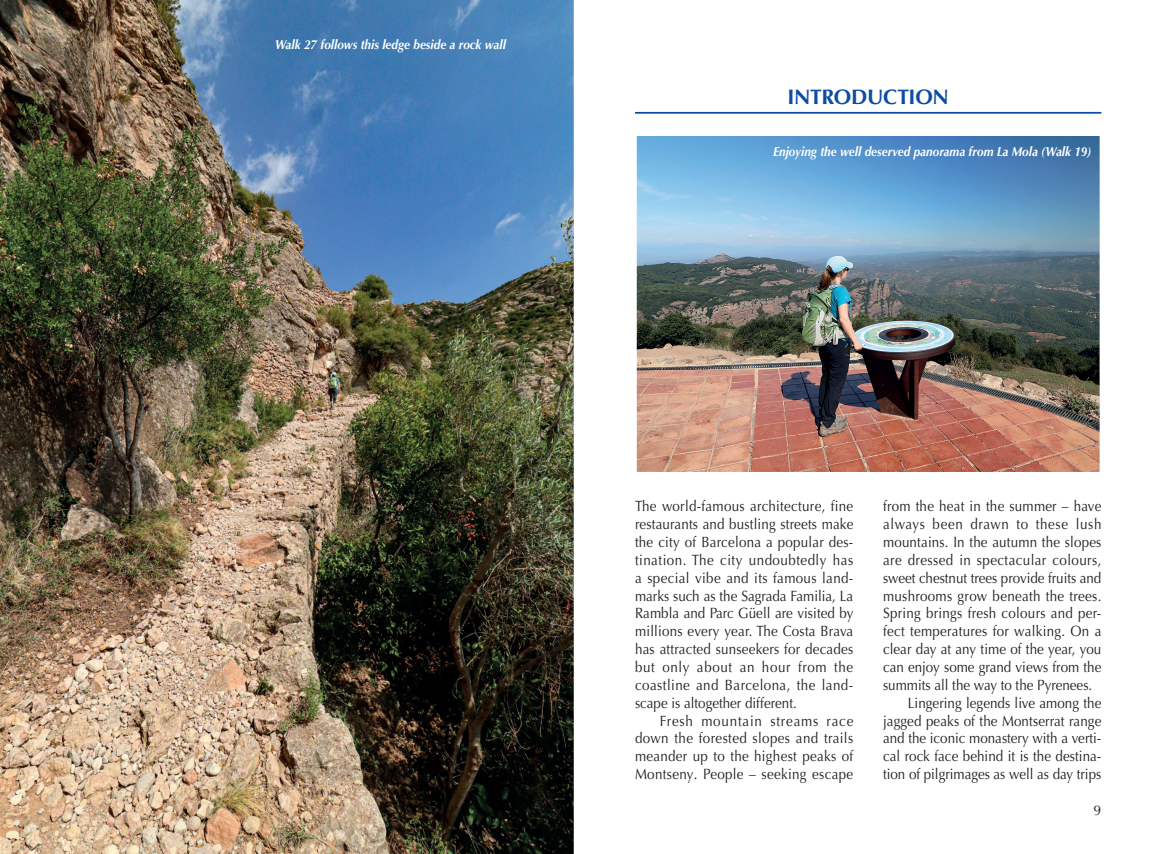
<style>
.page{position:relative;width:1151px;height:854px;background:#fff}
.page>*{position:absolute;margin:0;border:0;box-sizing:border-box;transform-origin:0 0}
.t1{font:700 21px "Optima LT Pro";letter-spacing:-.015em;color:#0d4da1}
.t2{font:14.88px/17.8px "Optima LT Pro";letter-spacing:.01em;color:#231f20;text-align:justify;scale:.9 1}
.t3{font:14.88px "Optima LT Pro";letter-spacing:.03em;color:#231f20;scale:.9 1}
.t4{font:14.88px "Optima LT Pro";letter-spacing:.05em;color:#231f20;scale:.9 1}
.t5{font:14px "Optima LT Pro";color:#231f20}
.t6{font:italic 700 13.12px "Optima LT Pro";color:#fff;scale:.9 1}
</style>
<div class="page">
<img style="left:0;top:0;width:574px;height:853px">
<hr style="left:635px;top:112px;width:466px;height:2px;background:#0d4da1">
<img style="left:636px;top:136px;width:464px;height:336px">
<p class="t6" style="left:275px;top:37px;width:258px">Walk 27 follows this ledge beside a rock wall</p>
<h1 class="t1" style="left:787px;top:84px;width:163px">INTRODUCTION</h1>
<p class="t6" style="left:773px;top:143px;width:355px">Enjoying the well deserved panorama from La Mola (Walk 19)</p>
<p class="t2" style="left:635px;top:497px;width:244px">The world-famous architecture, fine restaurants and bustling streets make the city of Barcelona a popular des&shy;tination. The city undoubtedly has a special vibe and its famous land&shy;marks such as the Sagrada Familia, La Rambla and Parc Güell are visited by millions every year. The Costa Brava has attracted sunseekers for decades but only about an hour from the coastline and Barcelona, the land&shy;scape is altogether different.</p>
<p class="t2" style="left:635px;top:711px;width:244px;text-indent:25px">Fresh mountain streams race down the forested slopes and trails meander up to the highest peaks of Montseny. People – seeking escape</p>
<p class="t2" style="left:883px;top:497px;width:244px">from the heat in the summer – have</p>
<p class="t4" style="left:883px;top:514px;width:244px">always been drawn to these lush</p>
<p class="t2" style="left:883px;top:533px;width:244px">mountains. In the autumn the slopes</p>
<p class="t3" style="left:883px;top:550px;width:244px">are dressed in spectacular colours,</p>
<p class="t2" style="left:883px;top:568px;width:244px">sweet chestnut trees provide fruits and</p>
<p class="t2" style="left:883px;top:586px;width:244px">mushrooms grow beneath the trees.</p>
<p class="t2" style="left:883px;top:604px;width:244px">Spring brings fresh colours and per-</p>
<p class="t2" style="left:883px;top:622px;width:244px">fect temperatures for walking. On a</p>
<p class="t2" style="left:883px;top:640px;width:244px">clear day at any time of the year, you</p>
<p class="t2" style="left:883px;top:658px;width:244px">can enjoy some grand views from the</p>
<p class="t2" style="left:883px;top:675px;width:234px">summits all the way to the Pyrenees.</p>
<p class="t2" style="left:908px;top:693px;width:217px">Lingering legends live among the</p>
<p class="t2" style="left:883px;top:711px;width:244px">jagged peaks of the Montserrat range</p>
<p class="t2" style="left:883px;top:729px;width:244px">and the iconic monastery with a verti-</p>
<p class="t2" style="left:883px;top:747px;width:244px">cal rock face behind it is the destina-</p>
<p class="t2" style="left:883px;top:765px;width:244px">tion of pilgrimages as well as day trips</p>
<p class="t5" style="left:1093px;top:801px;width:9px">9</p>
</div>
